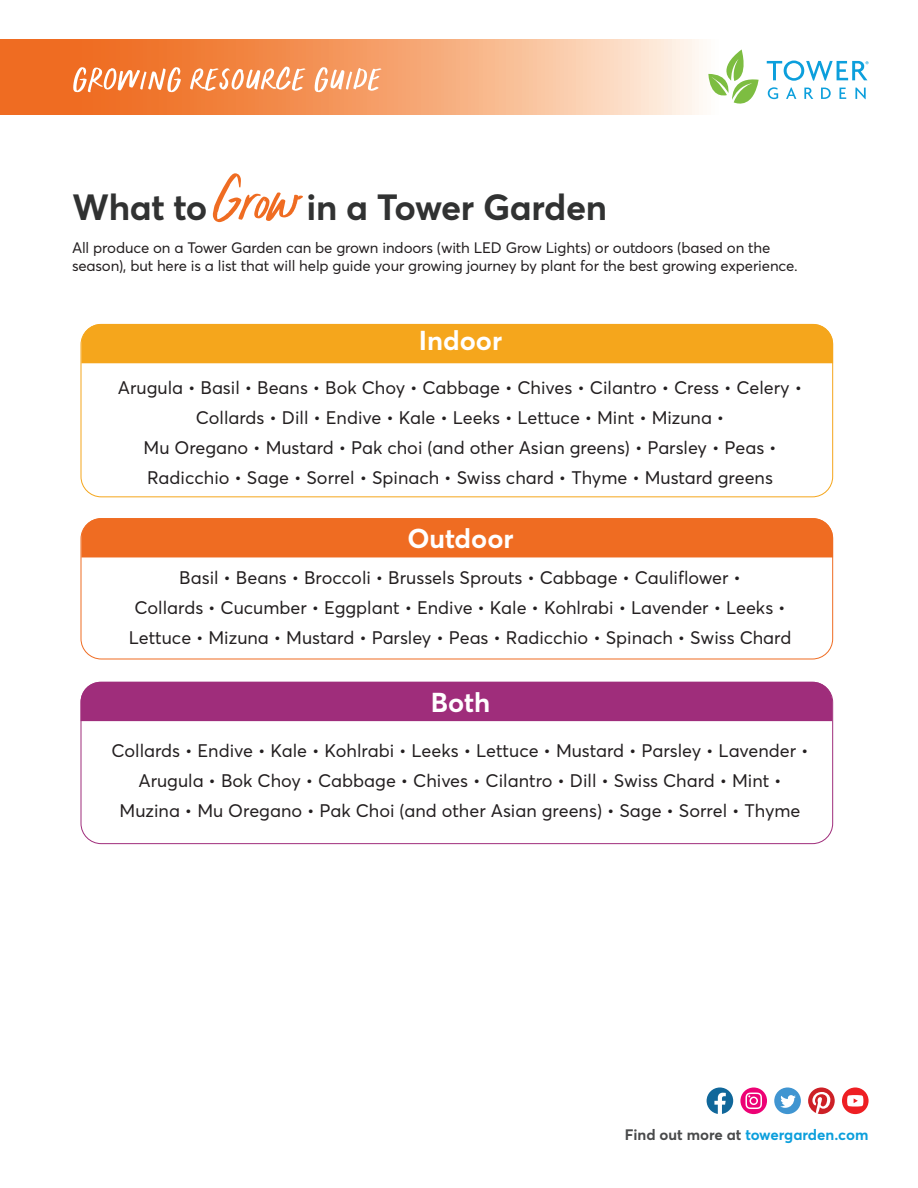
<style>
.page{position:relative;width:918px;height:1188px;background:#fff}
.page>*{position:absolute;margin:0;border:0;box-sizing:border-box;transform-origin:0 0}
.t1{font:84px "Oranges And Lemons Script";color:#ef6c22}
.t2{font:49.95px "Oranges And Lemons Caps";color:#fff}
.t3{font:700 36px "Averta";letter-spacing:-.01em;color:#313232}
.t4{font:700 27px "Averta";color:#fff}
.t5{font:18px/30px "Averta";color:#231f20;text-align:center}
.t6{font:15px/18px "Averta";letter-spacing:-.01em;color:#231f20}
.t7{font:700 15px "Averta";color:#0c9fdc}
.s1{color:#494a4b}
</style>
<div class="page">
<div style="left:81px;top:324px;width:752px;height:39px;background:#f5a61c"></div>
<div style="left:81px;top:682px;width:751px;height:39px;background:#9f2d7b"></div>
<div style="left:81px;top:518px;width:752px;height:39px;background:#ef6c22"></div>
<svg style="left:0;top:39px;width:866px;height:76px;background:#f6ab7c"></svg>
<svg style="left:768px;top:87px;width:10px;height:12px"></svg>
<svg style="left:786px;top:87px;width:10px;height:12px"></svg>
<svg style="left:804px;top:88px;width:9px;height:11px"></svg>
<svg style="left:821px;top:88px;width:10px;height:11px"></svg>
<svg style="left:840px;top:88px;width:6px;height:11px"></svg>
<svg style="left:855px;top:88px;width:11px;height:11px"></svg>
<svg style="left:767px;top:61px;width:102px;height:20px"></svg>
<svg style="left:708px;top:50px;width:51px;height:54px"></svg>
<svg style="left:707px;top:1088px;width:26px;height:26px"></svg>
<div style="left:740px;top:1088px;width:27px;height:26px;background:#ed0275;border-radius:50%"></div>
<svg style="left:745px;top:1093px;width:17px;height:16px"></svg>
<svg style="left:808px;top:1088px;width:27px;height:26px"></svg>
<div style="left:774px;top:1087px;width:27px;height:27px;background:#4095d1;border-radius:50%"></div>
<svg style="left:780px;top:1095px;width:16px;height:13px"></svg>
<div style="left:842px;top:1088px;width:27px;height:26px;background:#ee1f23;border-radius:50%"></div>
<svg style="left:847px;top:1095px;width:16px;height:12px"></svg>
<h2 class="t2" style="left:72px;top:59px;width:311px">GrowING RESOURCE GUIDE</h2>
<h1 class="t1" style="left:214px;top:161px;width:88px">Grow</h1>
<h3 class="t3" style="left:307px;top:184px;width:302px">in a Tower Garden</h3>
<p class="t6" style="left:72px;top:239px;width:727px">All produce on a Tower Garden can be grown indoors (with LED Grow Lights) or outdoors (based on the season), but here is a list that will help guide your growing journey by plant for the best growing experience.</p>
<h3 class="t3" style="left:72px;top:184px;width:137px">What to</h3>
<h3 class="t4" style="left:419px;top:323px;width:85px">Indoor</h3>
<p class="t5" style="left:118px;top:373px;width:686px">Arugula • Basil • Beans • Bok Choy • Cabbage • Chives • Cilantro • Cress • Celery • Collards • Dill • Endive • Kale • Leeks • Lettuce • Mint • Mizuna •<br>Mu Oregano • Mustard • Pak choi (and other Asian greens) • Parsley • Peas • Radicchio • Sage • Sorrel • Spinach • Swiss chard • Thyme • Mustard greens</p>
<h3 class="t4" style="left:407px;top:522px;width:108px">Outdoor</h3>
<p class="t5" style="left:129px;top:563px;width:664px">Basil • Beans • Broccoli • Brussels Sprouts • Cabbage • Cauliflower •<br>Collards • Cucumber • Eggplant • Endive • Kale • Kohlrabi • Lavender • Leeks •<br>Lettuce • Mizuna • Mustard • Parsley • Peas • Radicchio • Spinach • Swiss Chard</p>
<h3 class="t4" style="left:431px;top:685px;width:61px">Both</h3>
<p class="t5" style="left:112px;top:736px;width:699px">Collards • Endive • Kale • Kohlrabi • Leeks • Lettuce • Mustard • Parsley • Lavender •<br>Arugula • Bok Choy • Cabbage • Chives • Cilantro • Dill • Swiss Chard • Mint •<br>Muzina • Mu Oregano • Pak Choi (and other Asian greens) • Sage • Sorrel • Thyme</p>
<p class="t7" style="left:625px;top:1125px;width:245px"><span class="s1">Find out more at</span> towergarden.com</p>
</div>
